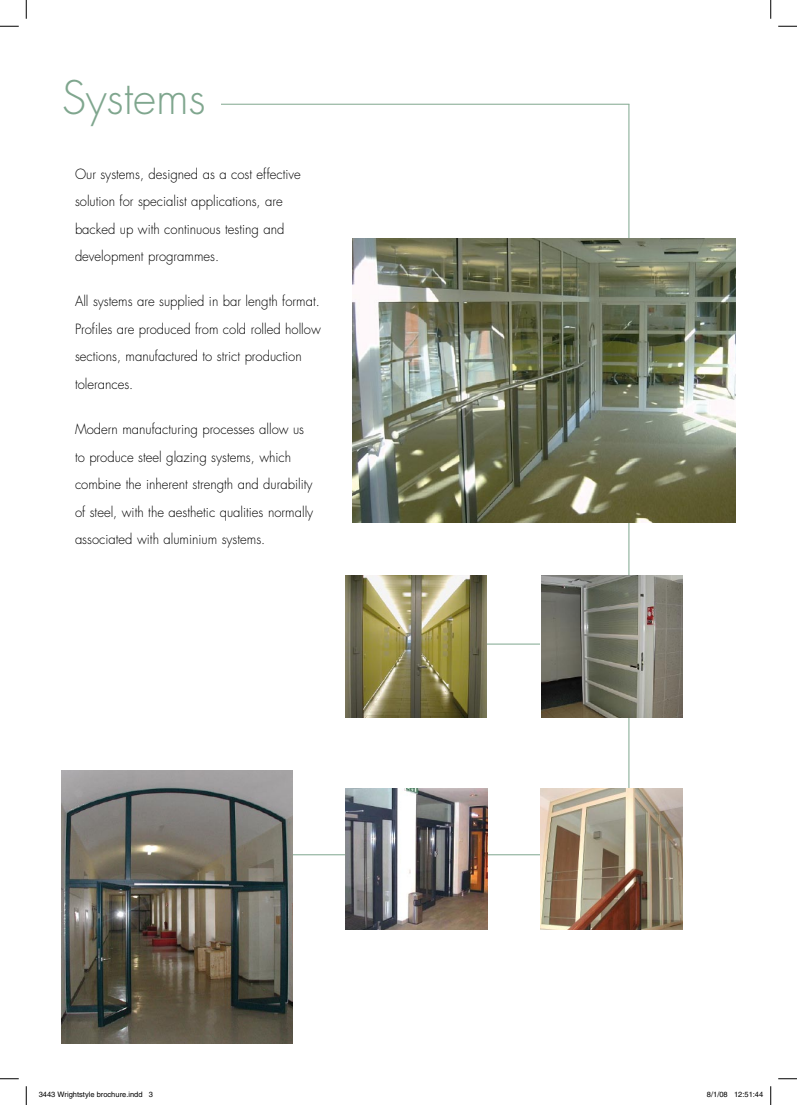
<style>
.page{position:relative;width:797px;height:1105px;background:#fff}
.page>*{position:absolute;margin:0;border:0;box-sizing:border-box;transform-origin:0 0}
.t1{font:300 45px "Futura";color:#7fa68e}
.t2{font:300 13.75px/27.5px "Futura";color:#000;scale:.95 1}
.t3{font:7.5px "Helvetica";color:#000}
</style>
<div class="page">
<hr style="left:177px;top:854px;width:393px;height:1px;background:#7fa68e">
<hr style="left:448px;top:644px;width:113px;height:1px;background:#7fa68e">
<img style="left:345px;top:575px;width:141px;height:142px">
<hr style="left:628px;top:104px;width:1px;height:780px;background:#7fa68e">
<hr style="left:185px;top:104px;width:444px;height:1px;background:#7fa68e">
<div style="left:62px;top:79px;width:159px;height:54px;background:#fff"></div>
<img style="left:352px;top:239px;width:383px;height:283px">
<img style="left:542px;top:575px;width:140px;height:142px">
<img style="left:345px;top:788px;width:142px;height:142px">
<img style="left:540px;top:788px;width:142px;height:142px">
<img style="left:62px;top:770px;width:230px;height:273px">
<svg style="left:0;top:25px;width:19px;height:2px"></svg>
<svg style="left:778px;top:25px;width:19px;height:2px"></svg>
<svg style="left:0;top:1078px;width:19px;height:1px"></svg>
<svg style="left:778px;top:1078px;width:19px;height:1px"></svg>
<svg style="left:25px;top:0;width:2px;height:19px"></svg>
<svg style="left:25px;top:1086px;width:2px;height:19px"></svg>
<svg style="left:770px;top:0;width:1px;height:19px"></svg>
<svg style="left:770px;top:1086px;width:1px;height:19px"></svg>
<h1 class="t1" style="left:62px;top:69px;width:145px">Systems</h1>
<p class="t2" style="left:75px;top:160px;width:239px">Our systems, designed as a cost effective solution for specialist applications, are backed up with continuous testing and development programmes.</p>
<p class="t2" style="left:75px;top:288px;width:260px">All systems are supplied in bar length format.<br>Profiles are produced from cold rolled hollow sections, manufactured to strict production tolerances.</p>
<p class="t2" style="left:75px;top:415px;width:252px">Modern manufacturing processes allow us to produce steel glazing systems, which combine the inherent strength and durability of steel, with the aesthetic qualities normally associated with aluminium systems.</p>
<p class="t3" style="left:39px;top:1090px;width:116px">3443 Wrightstyle brochure.indd 3</p>
<p class="t3" style="left:707px;top:1090px;width:58px">8/1/08 12:51:44</p>
</div>
